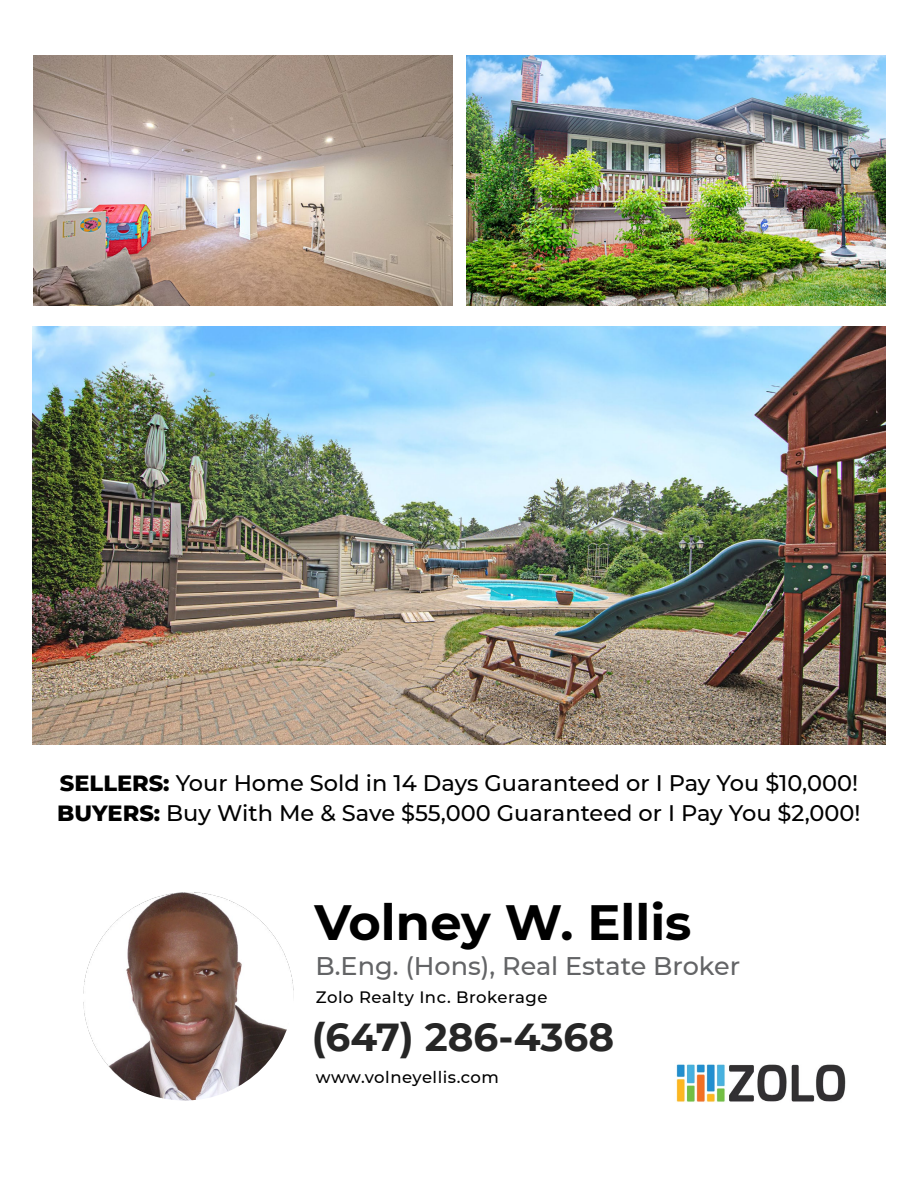
<style>
.page{position:relative;width:918px;height:1188px;background:#fff}
.page>*{position:absolute;margin:0;border:0;box-sizing:border-box;transform-origin:0 0}
.t1{font:700 49.5px "Montserrat";color:#000}
.t2{font:700 39px "Montserrat";color:#262626}
.t3{font:500 25.5px "Montserrat";color:#636466}
.t4{font:500 22.5px/30px "Montserrat";color:#000}
.t5{font:500 16.5px "Montserrat";letter-spacing:.03em;color:#000}
.s1{font-weight:800}
</style>
<div class="page">
<img style="left:33px;top:55px;width:419px;height:251px">
<img style="left:466px;top:55px;width:420px;height:251px">
<img style="left:32px;top:326px;width:854px;height:418px">
<img style="left:676px;top:1064px;width:170px;height:38px">
<img style="left:83px;top:892px;width:211px;height:209px">
<p class="t4" style="left:57px;top:767px;width:805px"><span class="s1">SELLERS:</span> Your Home Sold in 14 Days Guaranteed or I Pay You $10,000!<br><span class="s1">BUYERS:</span> Buy With Me &amp; Save $55,000 Guaranteed or I Pay You $2,000!</p>
<h1 class="t1" style="left:314px;top:887px;width:379px">Volney W. Ellis</h1>
<p class="t3" style="left:315px;top:948px;width:426px">B.Eng. (Hons), Real Estate Broker</p>
<p class="t5" style="left:316px;top:986px;width:233px">Zolo Realty Inc. Brokerage</p>
<h2 class="t2" style="left:312px;top:1009px;width:304px">(647) 286-4368</h2>
<p class="t5" style="left:316px;top:1066px;width:184px">www.volneyellis.com</p>
</div>
